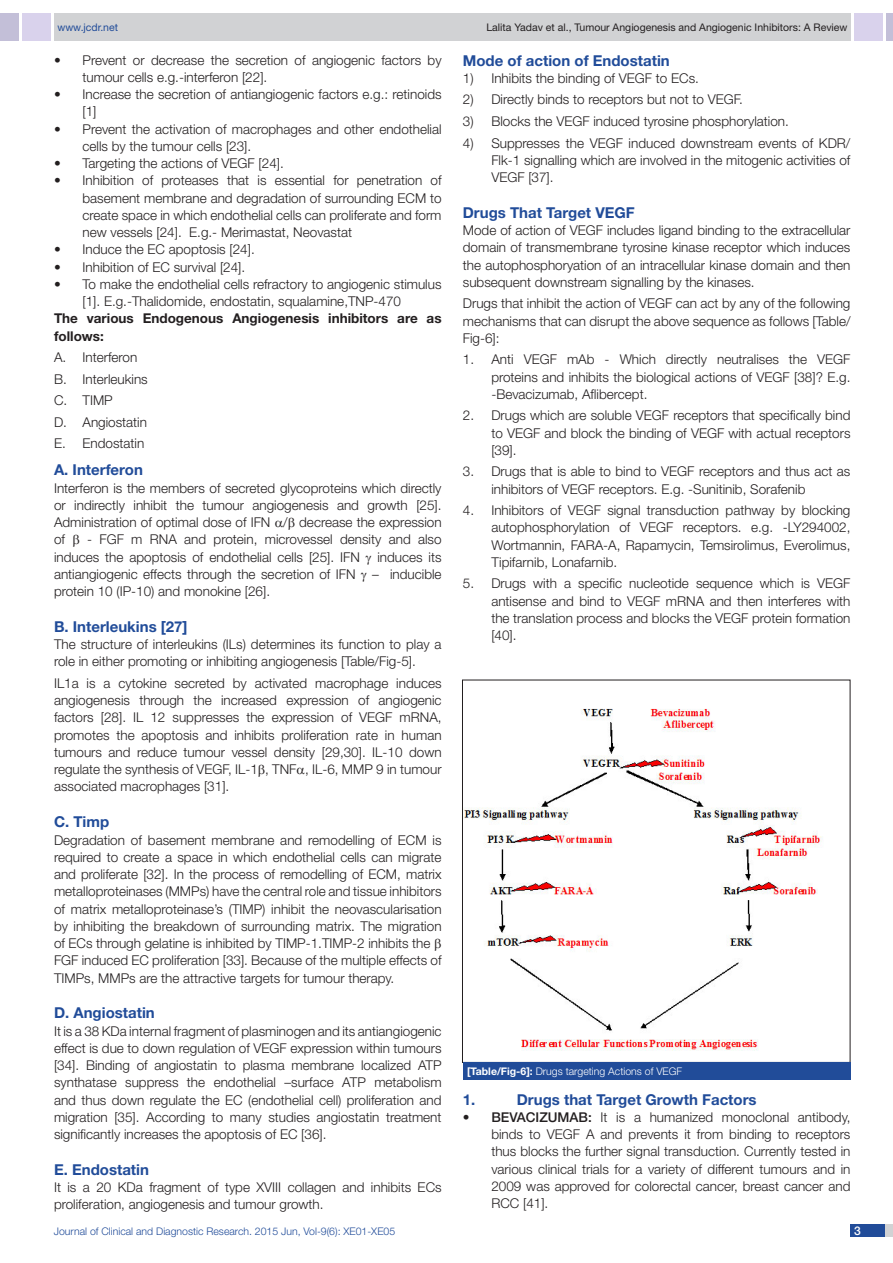
<style>
.page{position:relative;width:893px;height:1263px;background:#fff}
.page>*{position:absolute;margin:0;border:0;box-sizing:border-box;transform-origin:0 0}
.Level_2{font:700 15px "Helvetica Neue";color:#214c99}
.Body_text{font:300 13.5px/17.2px "Helvetica Neue";color:#231f20;text-align:justify}
.Bullet_list{font:300 13.5px/17.2px "Helvetica Neue";color:#231f20;text-align:justify}
.Body_text-2{font:700 13.5px/17.2px "Helvetica Neue";color:#231f20}
.Bullet_list-2{font:500 13.5px "Helvetica Neue";color:#231f20}
.t1{font:500 12px "Helvetica Neue";color:#fff}
.t2{font:10.5px "Helvetica Neue";color:#231f20}
.t3{font:300 10.5px "Helvetica Neue";color:#214c99}
.Table_text{font:300 10.5px "Helvetica Neue";color:#fff}
.t4{font:10.5px "Helvetica Neue";color:#214c99}
.s1{font-weight:700}
.s2{font-weight:300}
.s3{font-weight:500}
</style>
<div class="page">
<div style="left:54px;top:13px;width:796px;height:28px;background:#d1d2d4"></div>
<div style="left:0;top:13px;width:19px;height:28px;background:#c3bfd8"></div>
<div style="left:22px;top:13px;width:29px;height:28px;background:#d9d2ec"></div>
<div style="left:886px;top:13px;width:7px;height:28px;background:#c3bfd8"></div>
<div style="left:854px;top:13px;width:29px;height:28px;background:#d9d2ec"></div>
<div style="left:850px;top:1224px;width:43px;height:13px;background:#d1d2d4"></div>
<div style="left:850px;top:1224px;width:35px;height:13px;background:#214c99"></div>
<img style="left:464px;top:708px;width:359px;height:343px">
<div style="left:463px;top:1062px;width:387px;height:17px;background:#214c99"></div>
<p class="t4" style="left:57px;top:21px;width:62px">www.jcdr.net</p>
<p class="t2" style="left:486px;top:21px;width:363px">Lalita Yadav et al., Tumour Angiogenesis and Angiogenic Inhibitors: A Review</p>
<p class="Bullet_list" style="left:82px;top:51px;width:361px;text-indent:-28px">• Prevent or decrease the secretion of angiogenic factors by tumour cells e.g.-interferon [22].</p>
<p class="Bullet_list" style="left:82px;top:85px;width:361px;text-indent:-28px">• Increase the secretion of antiangiogenic factors e.g.: retinoids [1]</p>
<p class="Bullet_list" style="left:82px;top:120px;width:361px;text-indent:-28px">• Prevent the activation of macrophages and other endothelial cells by the tumour cells [23].</p>
<p class="Bullet_list" style="left:54px;top:154px;width:231px">• Targeting the actions of VEGF [24].</p>
<p class="Bullet_list" style="left:82px;top:172px;width:361px;text-indent:-28px">• Inhibition of proteases that is essential for penetration of basement membrane and degradation of surrounding ECM to create space in which endothelial cells can proliferate and form new vessels [24]. E.g.- Merimastat, Neovastat</p>
<p class="Bullet_list" style="left:54px;top:241px;width:202px">• Induce the EC apoptosis [24].</p>
<p class="Bullet_list" style="left:54px;top:258px;width:193px">• Inhibition of EC survival [24].</p>
<p class="Bullet_list" style="left:82px;top:275px;width:361px;text-indent:-28px">• To make the endothelial cells refractory to angiogenic stimulus [1]. E.g.-Thalidomide, endostatin, squalamine,TNP-470</p>
<p class="Body_text-2" style="left:54px;top:310px;width:389px">The various Endogenous Angiogenesis inhibitors are as follows:</p>
<p class="Bullet_list" style="left:54px;top:348px;width:85px">A. Interferon</p>
<p class="Bullet_list" style="left:54px;top:370px;width:95px">B. Interleukins</p>
<p class="Bullet_list" style="left:54px;top:391px;width:60px">C. TIMP</p>
<p class="Bullet_list" style="left:54px;top:413px;width:95px">D. Angiostatin</p>
<p class="Bullet_list" style="left:54px;top:434px;width:92px">E. Endostatin</p>
<p class="Level_2" style="left:54px;top:461px;width:90px">A. Interferon</p>
<p class="Body_text" style="left:54px;top:479px;width:389px">Interferon is the members of secreted glycoproteins which directly or indirectly inhibit the tumour angiogenesis and growth [25].<br>Administration of optimal dose of IFN / decrease the expression of</p>
<p class="Body_text" style="left:54px;top:531px;width:389px;text-indent:33px">- FGF m RNA and protein, microvessel density and also induces the apoptosis of endothelial cells [25]. IFN</p>
<p class="Body_text" style="left:54px;top:548px;width:389px;text-indent:323px">induces its antiangiogenic effects through the secretion of IFN – inducible protein 10 (IP-10) and monokine [26].</p>
<p class="Level_2" style="left:54px;top:617px;width:135px">B. Interleukins [27]</p>
<p class="Body_text" style="left:54px;top:635px;width:389px">The structure of interleukins (ILs) determines its function to play a role in either promoting or inhibiting angiogenesis [Table/Fig-5].</p>
<p class="Body_text" style="left:54px;top:674px;width:389px">IL1a is a cytokine secreted by activated macrophage induces angiogenesis through the increased expression of angiogenic factors [28]. IL 12 suppresses the expression of VEGF mRNA, promotes the apoptosis and inhibits proliferation rate in human tumours and reduce tumour vessel density [29,30]. IL-10 down regulate the synthesis of VEGF, IL-1 , TNF , IL-6, MMP 9 in tumour associated macrophages [31].</p>
<p class="Level_2" style="left:54px;top:813px;width:57px">C. Timp</p>
<p class="Body_text" style="left:54px;top:831px;width:389px;text-align:left">Degradation of basement membrane and remodelling of ECM is required to create a space in which endothelial cells can migrate and proliferate [32]. In the process of remodelling of ECM, matrix metalloproteinases (MMPs) have the central role and tissue inhibitors of matrix metalloproteinase’s (TIMP) inhibit the neovascularisation by inhibiting the breakdown of surrounding matrix. The migration of ECs through gelatine is inhibited by TIMP-1.TIMP-2 inhibits the FGF induced EC proliferation [33]. Because of the multiple effects of TIMPs, MMPs are the attractive targets for tumour therapy.</p>
<p class="Level_2" style="left:54px;top:1004px;width:102px">D. Angiostatin</p>
<p class="Body_text" style="left:54px;top:1022px;width:389px">It is a 38 KDa internal fragment of plasminogen and its antiangiogenic effect is due to down regulation of VEGF expression within tumours [34]. Binding of angiostatin to plasma membrane localized ATP synthatase suppress the endothelial –surface ATP metabolism and thus down regulate the EC (endothelial cell) proliferation and migration [35]. According to many studies angiostatin treatment significantly increases the apoptosis of EC [36].</p>
<p class="Level_2" style="left:54px;top:1160px;width:96px">E. Endostatin</p>
<p class="Body_text" style="left:54px;top:1178px;width:389px">It is a 20 KDa fragment of type XVIII collagen and inhibits ECs proliferation, angiogenesis and tumour growth.</p>
<p class="Level_2" style="left:463px;top:51px;width:208px">Mode of action of Endostatin</p>
<p class="Bullet_list" style="left:463px;top:69px;width:238px">1) Inhibits the binding of VEGF to ECs.</p>
<p class="Bullet_list" style="left:463px;top:91px;width:282px">2) Directly binds to receptors but not to VEGF.</p>
<p class="Bullet_list" style="left:463px;top:112px;width:328px">3) Blocks the VEGF induced tyrosine phosphorylation.</p>
<p class="Bullet_list" style="left:491px;top:134px;width:361px;text-indent:-28px">4) Suppresses the VEGF induced downstream events of KDR/ Flk-1 signalling which are involved in the mitogenic activities of VEGF [37].</p>
<p class="Level_2" style="left:463px;top:203px;width:173px">Drugs That Target VEGF</p>
<p class="Body_text" style="left:463px;top:221px;width:389px">Mode of action of VEGF includes ligand binding to the extracellular domain of transmembrane tyrosine kinase receptor which induces the autophosphoryation of an intracellular kinase domain and then subsequent downstream signalling by the kinases.</p>
<p class="Body_text" style="left:463px;top:295px;width:389px">Drugs that inhibit the action of VEGF can act by any of the following mechanisms that can disrupt the above sequence as follows [Table/ Fig-6]:</p>
<p class="Bullet_list" style="left:491px;top:351px;width:361px;text-indent:-28px">1. Anti VEGF mAb - Which directly neutralises the VEGF proteins and inhibits the biological actions of VEGF [38]? E.g. -Bevacizumab, Aflibercept.</p>
<p class="Bullet_list" style="left:491px;top:407px;width:361px;text-indent:-28px">2. Drugs which are soluble VEGF receptors that specifically bind to VEGF and block the binding of VEGF with actual receptors [39].</p>
<p class="Bullet_list" style="left:491px;top:463px;width:361px;text-indent:-28px">3. Drugs that is able to bind to VEGF receptors and thus act as inhibitors of VEGF receptors. E.g. -Sunitinib, Sorafenib</p>
<p class="Bullet_list" style="left:491px;top:501px;width:361px;text-indent:-28px">4. Inhibitors of VEGF signal transduction pathway by blocking autophosphorylation of VEGF receptors. e.g. -LY294002, Wortmannin, FARA-A, Rapamycin, Temsirolimus, Everolimus, Tipifarnib, Lonafarnib.</p>
<p class="Bullet_list" style="left:491px;top:575px;width:361px;text-indent:-28px">5. Drugs with a specific nucleotide sequence which is VEGF antisense and bind to VEGF mRNA and then interferes with the translation process and blocks the VEGF protein formation [40].</p>
<p class="Table_text" style="left:467px;top:1064px;width:217px"><span class="s1">[Table/Fig-6]:</span> Drugs targeting Actions of VEGF</p>
<p class="Level_2" style="left:463px;top:1090px;width:40px">1. D</p>
<p class="Level_2" style="left:528px;top:1090px;width:230px">rugs that Target Growth Factors</p>
<p class="Bullet_list-2" style="left:463px;top:1109px;width:48px"><span class="s2">•</span> BEVA</p>
<p class="Bullet_list-2" style="left:526px;top:1109px;width:33px">CIZUMA</p>
<p class="Bullet_list" style="left:491px;top:1108px;width:361px;text-indent:87px"><span class="s3">B:</span> It is a humanized monoclonal antibody, binds to VEGF A and prevents it from binding to receptors thus blocks the further signal transduction. Currently tested in various clinical trials for a variety of different tumours and in 2009 was approved for colorectal cancer, breast cancer and RCC [41].</p>
<p class="t3" style="left:54px;top:1225px;width:343px">Journal of Clinical and Diagnostic Research. 2015 Jun, Vol-9(6): XE01-XE05</p>
<p class="t1" style="left:854px;top:1223px;width:8px">3</p>
</div>
